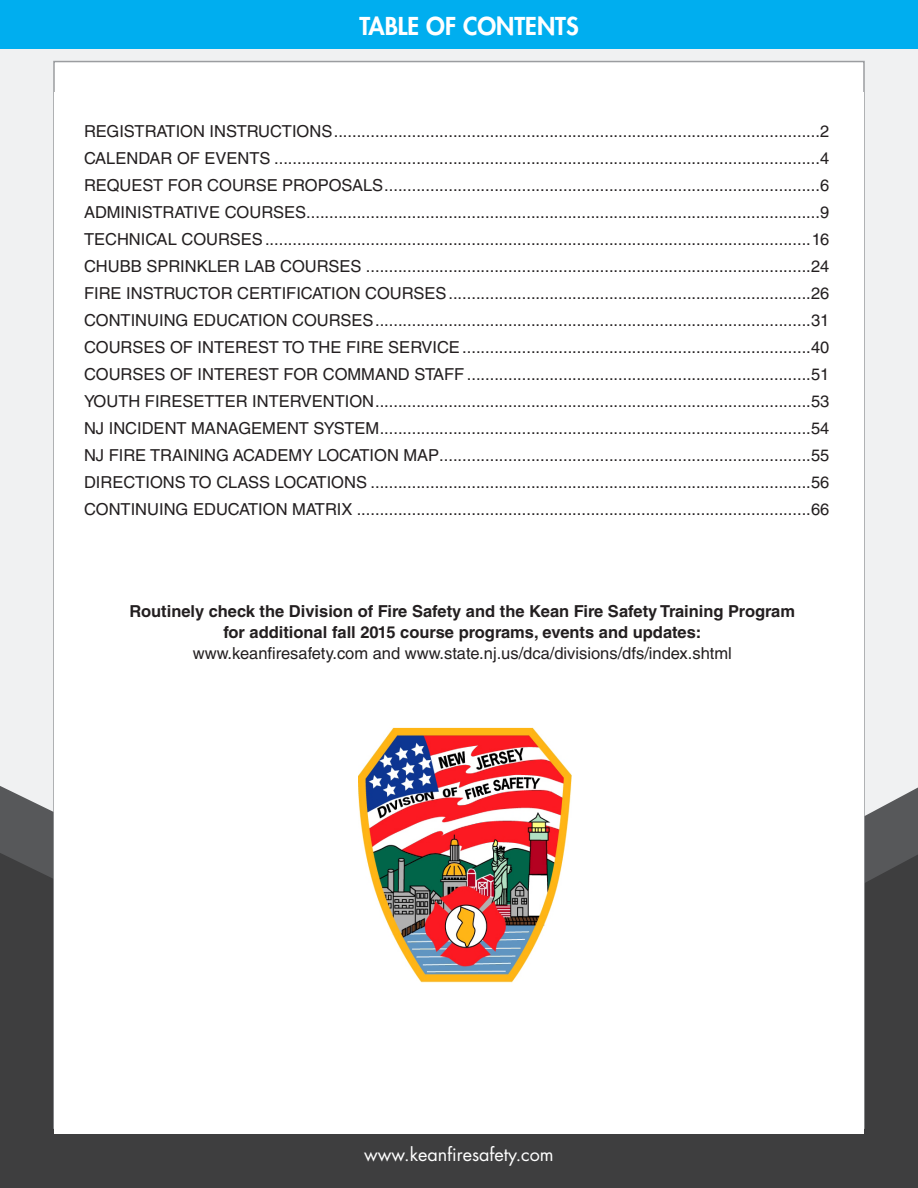
<style>
.page{position:relative;width:918px;height:1188px;background:#f0f1f2}
.page>*{position:absolute;margin:0;border:0;box-sizing:border-box;transform-origin:0 0}
.Dates{font:800 24px "Futura Std";color:#fff}
.t1{font:18px "Futura Std";color:#fff}
.Body_Text{font:16.5px "Helvetica LT Std";color:#231f20}
.Body_Text-2{font:700 16.5px/21px "Helvetica LT Std";color:#231f20;text-align:center}
</style>
<div class="page">
<div style="left:0;top:0;width:918px;height:49px;background:#00aeef"></div>
<svg style="left:0;top:786px;width:918px;height:54px;fill:#57585a"></svg>
<div style="left:0;top:840px;width:918px;height:348px;background:#3e3e3f"></div>
<div style="left:53px;top:61px;width:812px;height:1068px;background:#fff;border:2px solid #9b9da0"></div>
<div style="left:54px;top:92px;width:810px;height:1041px;background:#fff"></div>
<img style="left:358px;top:728px;width:213px;height:254px">
<p class="Dates" style="left:360px;top:11px;width:221px">TABLE OF CONTENTS</p>
<p class="Body_Text" style="left:84px;top:122px;width:747px">REGISTRATION INSTRUCTIONS..........................................................................................................2</p>
<p class="Body_Text" style="left:84px;top:149px;width:747px">CALENDAR OF EVENTS .......................................................................................................................4</p>
<p class="Body_Text" style="left:84px;top:176px;width:747px">REQUEST FOR COURSE PROPOSALS...............................................................................................6</p>
<p class="Body_Text" style="left:84px;top:203px;width:747px">ADMINISTRATIVE COURSES................................................................................................................9</p>
<p class="Body_Text" style="left:84px;top:230px;width:747px">TECHNICAL COURSES.......................................................................................................................16</p>
<p class="Body_Text" style="left:84px;top:257px;width:747px">CHUBB SPRINKLER LAB COURSES .................................................................................................24</p>
<p class="Body_Text" style="left:84px;top:284px;width:747px">FIRE INSTRUCTOR CERTIFICATION COURSES...............................................................................26</p>
<p class="Body_Text" style="left:84px;top:311px;width:747px">CONTINUING EDUCATION COURSES...............................................................................................31</p>
<p class="Body_Text" style="left:84px;top:338px;width:747px">COURSES OF INTEREST TO THE FIRE SERVICE............................................................................40</p>
<p class="Body_Text" style="left:84px;top:365px;width:747px">COURSES OF INTEREST FOR COMMAND STAFF...........................................................................51</p>
<p class="Body_Text" style="left:84px;top:392px;width:747px">YOUTH FIRESETTER INTERVENTION...............................................................................................53</p>
<p class="Body_Text" style="left:84px;top:419px;width:747px">NJ INCIDENT MANAGEMENT SYSTEM..............................................................................................54</p>
<p class="Body_Text" style="left:84px;top:446px;width:747px">NJ FIRE TRAINING ACADEMY LOCATION MAP.................................................................................55</p>
<p class="Body_Text" style="left:84px;top:473px;width:747px">DIRECTIONS TO CLASS LOCATIONS ................................................................................................56</p>
<p class="Body_Text" style="left:84px;top:500px;width:747px">CONTINUING EDUCATION MATRIX ...................................................................................................66</p>
<p class="Body_Text-2" style="left:130px;top:601px;width:667px">Routinely check the Division of Fire Safety and the Kean Fire Safety Training Program for additional fall 2015 course programs, events and updates:</p>
<p class="Body_Text" style="left:193px;top:644px;width:540px">www.keanfiresafety.com and www.state.nj.us/dca/divisions/dfs/index.shtml</p>
<p class="t1" style="left:364px;top:1143px;width:191px">www.keanfiresafety.com</p>
</div>
